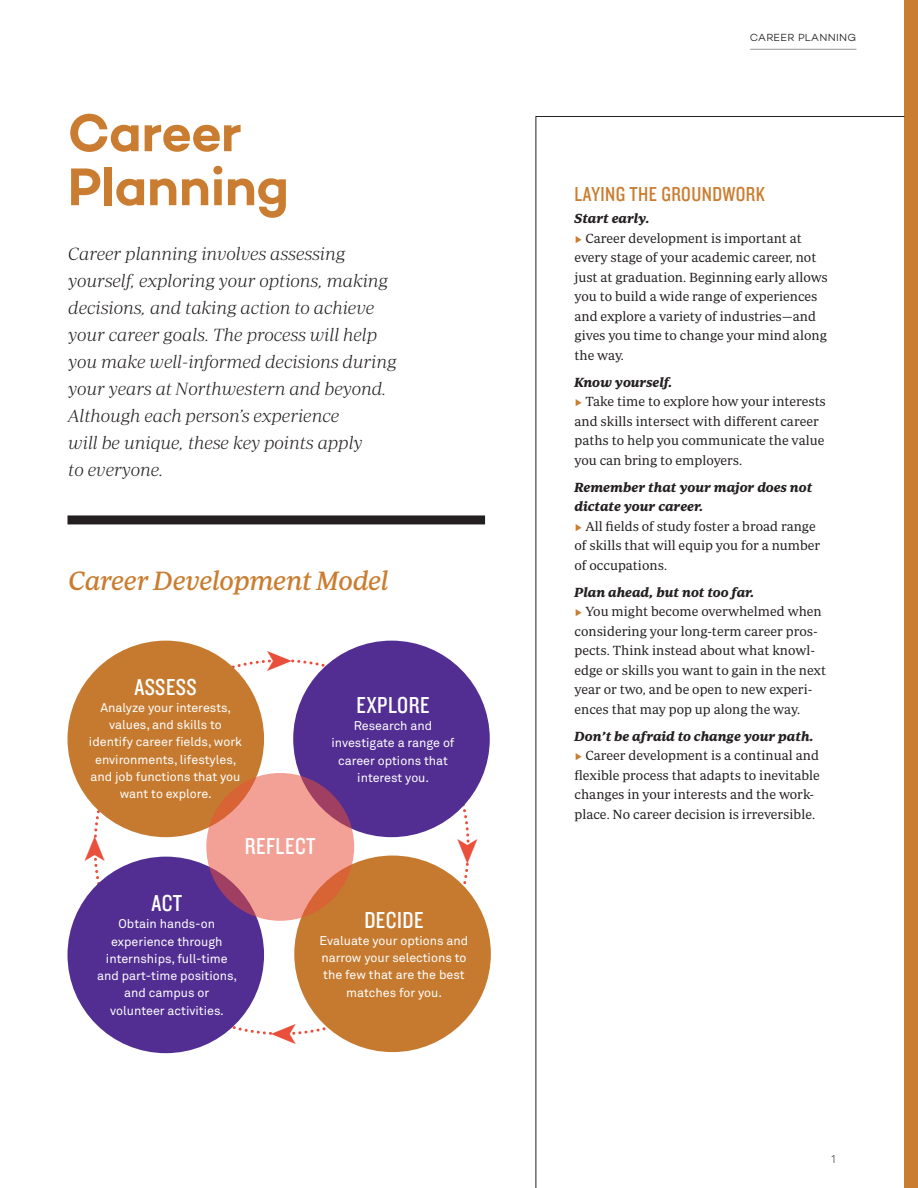
<style>
.page{position:relative;width:918px;height:1188px;background:#fff}
.page>*{position:absolute;margin:0;border:0;box-sizing:border-box;transform-origin:0 0}
.t1{font:600 54px/54px "Campton";letter-spacing:-.015em;color:#ca7d30}
.t2{font:italic 27px "Periodico Text";letter-spacing:-.01em;color:#ca7d30}
.t3{font:24px "Knockout 29 Junior Ltweight";letter-spacing:.02em;color:#fff}
.B_head_purple{font:21px "Knockout 29 Junior Ltweight";letter-spacing:.02em;color:#ca7d30}
.t4{font:18px/27px "Periodico Display Xt Lg It";color:#231f20}
.body_copy{font:13.5px/19.5px "Periodico Text Lg";color:#231f20}
.t5{font:12.45px/17.2px "Akkurat Pro";color:#fff;text-align:center}
.t6{font:300 11.25px "Akkurat Pro";color:#231f20}
.t7{font:300 10.5px "Campton";letter-spacing:.03em;color:#231f20}
.s1{font-family:"Periodico Text";font-weight:700;font-style:italic}
.s2{color:#ca7d30}
</style>
<div class="page">
<div style="left:904px;top:0;width:14px;height:1188px;background:#ca7d30"></div>
<div style="left:68px;top:515px;width:417px;height:9px;background:#231f20"></div>
<div style="left:293px;top:641px;width:197px;height:196px;background:#522e92;border-radius:50%"></div>
<div style="left:294px;top:856px;width:197px;height:196px;background:#c57a2f;border-radius:50%"></div>
<div style="left:68px;top:641px;width:196px;height:196px;background:#c57a2f;border-radius:50%"></div>
<div style="left:68px;top:857px;width:196px;height:196px;background:#522e92;border-radius:50%"></div>
<hr style="left:536px;top:116px;width:369px;height:1px;background:#231f20">
<hr style="left:536px;top:116px;width:1px;height:1072px;background:#231f20">
<hr style="left:750px;top:49px;width:106px;height:1px;background:#939598">
<svg style="left:85px;top:650px;width:393px;height:394px"></svg>
<p class="t1" style="left:68px;top:105px;width:223px">Career<br>Planning</p>
<p class="t4" style="left:68px;top:240px;width:330px">Career planning involves assessing yourself, exploring your options, making decisions, and taking action to achieve your career goals. The process will help you make well-informed decisions during your years at Northwestern and beyond.<br>Although each person’s experience<br>will be unique, these key points apply<br>to everyone.</p>
<p class="t2" style="left:68px;top:566px;width:321px">Career Development Model</p>
<p class="t3" style="left:134px;top:671px;width:64px">ASSESS</p>
<p class="t5" style="left:89px;top:699px;width:155px">Analyze your interests, values, and skills to identify career fields, work environments, lifestyles, and job functions that you want to explore.</p>
<p class="t3" style="left:245px;top:831px;width:72px">REFLECT</p>
<p class="t3" style="left:356px;top:690px;width:75px">EXPLORE</p>
<p class="t5" style="left:331px;top:717px;width:125px">Research and investigate a range of career options that interest you.</p>
<p class="t3" style="left:151px;top:888px;width:32px">ACT</p>
<p class="t5" style="left:97px;top:915px;width:142px">Obtain hands-on experience through internships, full-time and part-time positions, and campus or volunteer activities.</p>
<p class="t3" style="left:364px;top:904px;width:61px">DECIDE</p>
<p class="t5" style="left:319px;top:932px;width:150px">Evaluate your options and narrow your selections to the few that are the best matches for you.</p>
<p class="t7" style="left:750px;top:31px;width:108px">CAREER PLANNING</p>
<p class="B_head_purple" style="left:574px;top:180px;width:192px">LAYING THE GROUNDWORK</p>
<p class="body_copy" style="left:574px;top:209px;width:255px"><span class="s1">Start early.<br></span><span class="s2">∑</span> Career development is important at every stage of your academic career, not just at graduation. Beginning early allows you to build a wide range of experiences and explore a variety of industries—and gives you time to change your mind along the way.</p>
<p class="body_copy" style="left:574px;top:372px;width:253px"><span class="s1">Know yourself.<br></span><span class="s2">∑</span> Take time to explore how your interests and skills intersect with different career paths to help you communicate the value you can bring to employers.</p>
<p class="body_copy" style="left:574px;top:477px;width:247px"><span class="s1">Remember that your major does not dictate your career.<br></span><span class="s2">∑</span> All fields of study foster a broad range of skills that will equip you for a number of occupations.</p>
<p class="body_copy" style="left:574px;top:582px;width:253px"><span class="s1">Plan ahead, but not too far.<br></span><span class="s2">∑</span> You might become overwhelmed when considering your long-term career pros&shy;pects. Think instead about what knowl&shy;edge or skills you want to gain in the next year or two, and be open to new experi&shy;ences that may pop up along the way.</p>
<p class="body_copy" style="left:574px;top:726px;width:247px"><span class="s1">Don’t be afraid to change your path. </span><span class="s2">∑</span> Career development is a continual and flexible process that adapts to inevitable changes in your interests and the work&shy;place. No career decision is irreversible.</p>
<p class="t6" style="left:831px;top:1152px;width:8px">1</p>
</div>
